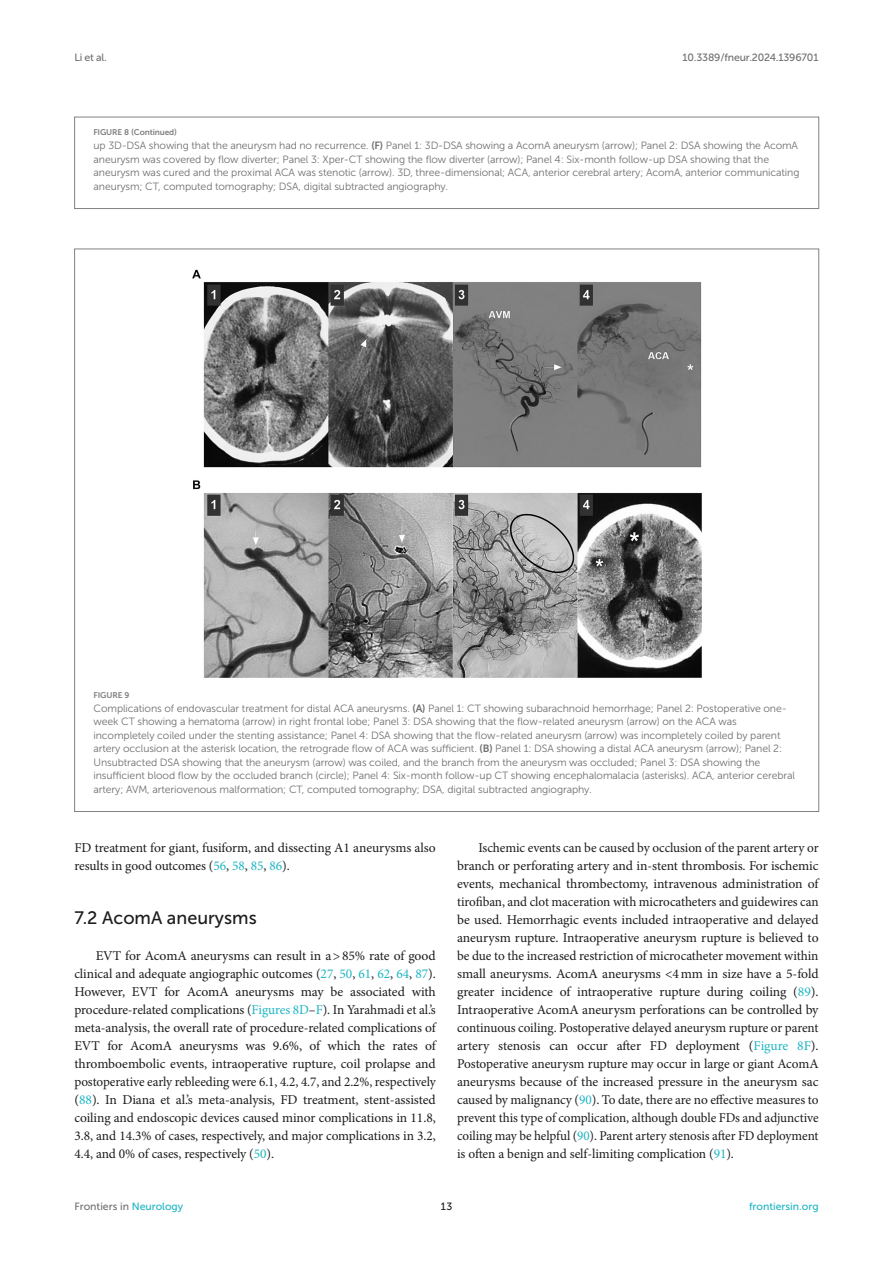
<style>
.page{position:relative;width:893px;height:1263px;background:#fff}
.page>*{position:absolute;margin:0;border:0;box-sizing:border-box;transform-origin:0 0}
.HEAD_2{font:18px "Museo Sans 500";color:#1b1c1b}
.TEXT{font:13.5px/18px "Minion Pro";letter-spacing:-.005em;color:#1b1c1b;text-align:justify}
.TEXT_FLUSH{font:13.5px/18px "Minion Pro";letter-spacing:-.005em;color:#1b1c1b}
.FIG_LEG{font:10.5px/13.5px "Museo Sans 300";letter-spacing:-.01em;color:#706f70}
.t1{font:10.5px "Museo Sans 500";letter-spacing:-.015em;color:#706f70}
.t2{font:10.5px "Museo Sans 500";color:#1db5c3}
.t3{font:10.5px "Museo Sans 500";color:#1b1c1b}
.FIG_HD_CONT{font:8.25px "Museo Sans 700";letter-spacing:-.01em;color:#7e7f7f}
.FIG_HD{font:8.25px "Museo Sans 700";letter-spacing:-.01em;color:#7e7f7f}
.s1{font-family:"Museo Sans 700"}
.s2{color:#1db5c3}
</style>
<div class="page">
<div style="left:74px;top:117px;width:745px;height:92px;border:1px solid #808285"></div>
<img style="left:192px;top:269px;width:510px;height:409px">
<p class="t1" style="left:74px;top:51px;width:34px">Li et al.</p>
<p class="t1" style="left:683px;top:51px;width:137px">10.3389/fneur.2024.1396701</p>
<p class="FIG_HD_CONT" style="left:93px;top:128px;width:85px">FIGURE 8 (Continued)</p>
<p class="FIG_LEG" style="left:94px;top:139px;width:707px">up 3D-DSA showing that the aneurysm had no recurrence. <span class="s1">(F)</span> Panel 1: 3D-DSA showing a AcomA aneurysm (arrow); Panel 2: DSA showing the AcomA aneurysm was covered by flow diverter; Panel 3: Xper-CT showing the flow diverter (arrow); Panel 4: Six-month follow-up DSA showing that the aneurysm was cured and the proximal ACA was stenotic (arrow). 3D, three-dimensional; ACA, anterior cerebral artery; AcomA, anterior communicating aneurysm; CT, computed tomography; DSA, digital subtracted angiography.</p>
<p class="FIG_HD" style="left:94px;top:691px;width:37px">FIGURE 9</p>
<p class="FIG_LEG" style="left:94px;top:701px;width:703px">Complications of endovascular treatment for distal ACA aneurysms. <span class="s1">(A)</span> Panel 1: CT showing subarachnoid hemorrhage; Panel 2: Postoperative one&shy;week CT showing a hematoma (arrow) in right frontal lobe; Panel 3: DSA showing that the flow-related aneurysm (arrow) on the ACA was incompletely coiled under the stenting assistance; Panel 4: DSA showing that the flow-related aneurysm (arrow) was incompletely coiled by parent artery occlusion at the asterisk location, the retrograde flow of ACA was sufficient. <span class="s1">(B)</span> Panel 1: DSA showing a distal ACA aneurysm (arrow); Panel 2:<br>Unsubtracted DSA showing that the aneurysm (arrow) was coiled, and the branch from the aneurysm was occluded; Panel 3: DSA showing the insufficient blood flow by the occluded branch (circle); Panel 4: Six-month follow-up CT showing encephalomalacia (asterisks). ACA, anterior cerebral artery; AVM, arteriovenous malformation; CT, computed tomography; DSA, digital subtracted angiography.</p>
<p class="TEXT_FLUSH" style="left:74px;top:839px;width:363px">FD treatment for giant, fusiform, and dissecting A1 aneurysms also results in good outcomes (<span class="s2">56</span>, <span class="s2">58</span>, <span class="s2">85</span>, <span class="s2">86</span>).</p>
<p class="HEAD_2" style="left:74px;top:908px;width:184px">7.2 AcomA aneurysms</p>
<p class="TEXT_FLUSH" style="left:74px;top:947px;width:363px;text-align:justify;text-indent:21px">EVT for AcomA aneurysms can result in a&gt;85% rate of good clinical and adequate angiographic outcomes (<span class="s2">27</span>, <span class="s2">50</span>, <span class="s2">61</span>, <span class="s2">62</span>, <span class="s2">64</span>, <span class="s2">87</span>).<br>However, EVT for AcomA aneurysms may be associated with procedure-related complications (<span class="s2">Figures 8D</span>–<span class="s2">F</span>). In Yarahmadi et al.’s meta-analysis, the overall rate of procedure-related complications of EVT for AcomA aneurysms was 9.6%, of which the rates of thromboembolic events, intraoperative rupture, coil prolapse and postoperative early rebleeding were 6.1, 4.2, 4.7, and 2.2%, respectively (<span class="s2">88</span>). In Diana et al.’s meta-analysis, FD treatment, stent-assisted coiling and endoscopic devices caused minor complications in 11.8, 3.8, and 14.3% of cases, respectively, and major complications in 3.2, 4.4, and 0% of cases, respectively (<span class="s2">50</span>).</p>
<p class="TEXT" style="left:457px;top:839px;width:363px;text-indent:21px">Ischemic events can be caused by occlusion of the parent artery or branch or perforating artery and in-stent thrombosis. For ischemic events, mechanical thrombectomy, intravenous administration of tirofiban, and clot maceration with microcatheters and guidewires can be used. Hemorrhagic events included intraoperative and delayed aneurysm rupture. Intraoperative aneurysm rupture is believed to be due to the increased restriction of microcatheter movement within small aneurysms. AcomA aneurysms &lt;4mm in size have a 5-fold greater incidence of intraoperative rupture during coiling (<span class="s2">89</span>).<br>Intraoperative AcomA aneurysm perforations can be controlled by continuous coiling. Postoperative delayed aneurysm rupture or parent artery stenosis can occur after FD deployment (<span class="s2">Figure 8F</span>).<br>Postoperative aneurysm rupture may occur in large or giant AcomA aneurysms because of the increased pressure in the aneurysm sac caused by malignancy (<span class="s2">90</span>). To date, there are no effective measures to prevent this type of complication, although double FDs and adjunctive coiling may be helpful (<span class="s2">90</span>). Parent artery stenosis after FD deployment is often a benign and self-limiting complication (<span class="s2">91</span>).</p>
<p class="t1" style="left:74px;top:1200px;width:110px">Frontiers in <span class="s2">Neurology</span></p>
<p class="t3" style="left:441px;top:1200px;width:13px">13</p>
<p class="t2" style="left:749px;top:1200px;width:71px">frontiersin.org</p>
</div>
